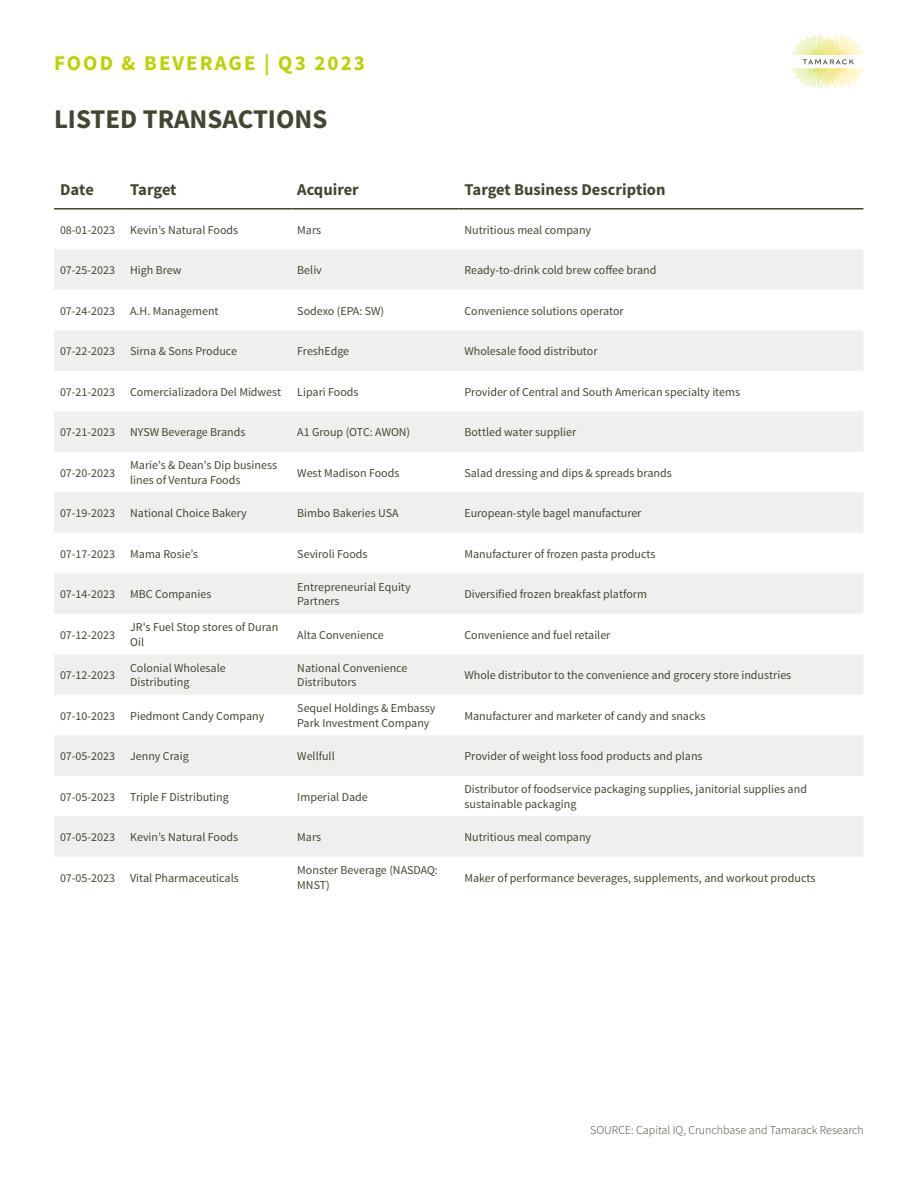
<style>
.page{position:relative;width:918px;height:1188px;background:#fff}
.page>*{position:absolute;margin:0;border:0;box-sizing:border-box;transform-origin:0 0}
.Head_1{font:700 27px "Source Sans Pro";color:#414831}
.t1{font:700 21px "Source Sans Pro";letter-spacing:.1em;color:#bad300}
.Body_Copy{font:700 16.5px "Source Sans Pro";color:#414831}
.Body_Copy-2{font:12px/14.4px "Source Sans Pro";color:#414831}
.Body_Copy-3{font:300 12px "Source Sans Pro";color:#414831}
</style>
<div class="page">
<svg style="left:792px;top:35px;width:72px;height:54px"></svg>
<svg style="left:54px;top:249px;width:809px;height:608px;fill:#eff0ed"></svg>
<hr style="left:54px;top:208px;width:70px;height:2px;background:#414831">
<hr style="left:124px;top:208px;width:167px;height:2px;background:#414831">
<hr style="left:291px;top:208px;width:167px;height:2px;background:#414831">
<hr style="left:458px;top:208px;width:405px;height:2px;background:#414831">
<p class="t1" style="left:54px;top:49px;width:313px">FOOD &amp; BEVERAGE | Q3 2023</p>
<p class="Head_1" style="left:54px;top:102px;width:275px">LISTED TRANSACTIONS</p>
<p class="Body_Copy" style="left:60px;top:179px;width:35px">Date</p>
<p class="Body_Copy" style="left:130px;top:179px;width:48px">Target</p>
<p class="Body_Copy" style="left:297px;top:179px;width:63px">Acquirer</p>
<p class="Body_Copy" style="left:464px;top:179px;width:203px">Target Business Description</p>
<p class="Body_Copy-2" style="left:60px;top:223px;width:57px">08-01-2023</p>
<p class="Body_Copy-2" style="left:130px;top:223px;width:110px">Kevin’s Natural Foods</p>
<p class="Body_Copy-2" style="left:297px;top:223px;width:25px">Mars</p>
<p class="Body_Copy-2" style="left:464px;top:223px;width:128px">Nutritious meal company</p>
<p class="Body_Copy-2" style="left:60px;top:263px;width:57px">07-25-2023</p>
<p class="Body_Copy-2" style="left:130px;top:263px;width:53px">High Brew</p>
<p class="Body_Copy-2" style="left:297px;top:263px;width:26px">Beliv</p>
<p class="Body_Copy-2" style="left:464px;top:263px;width:193px">Ready-to-drink cold brew coffee brand</p>
<p class="Body_Copy-2" style="left:60px;top:304px;width:57px">07-24-2023</p>
<p class="Body_Copy-2" style="left:130px;top:304px;width:90px">A.H. Management</p>
<p class="Body_Copy-2" style="left:297px;top:304px;width:88px">Sodexo (EPA: SW)</p>
<p class="Body_Copy-2" style="left:464px;top:304px;width:161px">Convenience solutions operator</p>
<p class="Body_Copy-2" style="left:60px;top:344px;width:57px">07-22-2023</p>
<p class="Body_Copy-2" style="left:130px;top:344px;width:108px">Sirna &amp; Sons Produce</p>
<p class="Body_Copy-2" style="left:297px;top:344px;width:53px">FreshEdge</p>
<p class="Body_Copy-2" style="left:464px;top:344px;width:135px">Wholesale food distributor</p>
<p class="Body_Copy-2" style="left:60px;top:385px;width:57px">07-21-2023</p>
<p class="Body_Copy-2" style="left:130px;top:385px;width:153px">Comercializadora Del Midwest</p>
<p class="Body_Copy-2" style="left:297px;top:385px;width:63px">Lipari Foods</p>
<p class="Body_Copy-2" style="left:464px;top:385px;width:277px">Provider of Central and South American specialty items</p>
<p class="Body_Copy-2" style="left:60px;top:425px;width:57px">07-21-2023</p>
<p class="Body_Copy-2" style="left:130px;top:425px;width:117px">NYSW Beverage Brands</p>
<p class="Body_Copy-2" style="left:297px;top:425px;width:114px">A1 Group (OTC: AWON)</p>
<p class="Body_Copy-2" style="left:464px;top:425px;width:113px">Bottled water supplier</p>
<p class="Body_Copy-2" style="left:60px;top:466px;width:57px">07-20-2023</p>
<p class="Body_Copy-2" style="left:130px;top:458px;width:148px">Marie's &amp; Dean's Dip business lines of Ventura Foods</p>
<p class="Body_Copy-2" style="left:297px;top:466px;width:104px">West Madison Foods</p>
<p class="Body_Copy-2" style="left:464px;top:466px;width:209px">Salad dressing and dips &amp; spreads brands</p>
<p class="Body_Copy-2" style="left:60px;top:506px;width:57px">07-19-2023</p>
<p class="Body_Copy-2" style="left:130px;top:506px;width:118px">National Choice Bakery</p>
<p class="Body_Copy-2" style="left:297px;top:506px;width:103px">Bimbo Bakeries USA</p>
<p class="Body_Copy-2" style="left:464px;top:506px;width:179px">European-style bagel manufacturer</p>
<p class="Body_Copy-2" style="left:60px;top:547px;width:57px">07-17-2023</p>
<p class="Body_Copy-2" style="left:130px;top:547px;width:69px">Mama Rosie’s</p>
<p class="Body_Copy-2" style="left:297px;top:547px;width:72px">Seviroli Foods</p>
<p class="Body_Copy-2" style="left:464px;top:547px;width:193px">Manufacturer of frozen pasta products</p>
<p class="Body_Copy-2" style="left:60px;top:587px;width:57px">07-14-2023</p>
<p class="Body_Copy-2" style="left:130px;top:587px;width:83px">MBC Companies</p>
<p class="Body_Copy-2" style="left:297px;top:580px;width:115px">Entrepreneurial Equity<br>Partners</p>
<p class="Body_Copy-2" style="left:464px;top:587px;width:184px">Diversified frozen breakfast platform</p>
<p class="Body_Copy-2" style="left:60px;top:628px;width:57px">07-12-2023</p>
<p class="Body_Copy-2" style="left:130px;top:620px;width:150px">JR's Fuel Stop stores of Duran<br>Oil</p>
<p class="Body_Copy-2" style="left:297px;top:628px;width:88px">Alta Convenience</p>
<p class="Body_Copy-2" style="left:464px;top:628px;width:148px">Convenience and fuel retailer</p>
<p class="Body_Copy-2" style="left:60px;top:668px;width:57px">07-12-2023</p>
<p class="Body_Copy-2" style="left:130px;top:661px;width:97px">Colonial Wholesale<br>Distributing</p>
<p class="Body_Copy-2" style="left:297px;top:661px;width:112px">National Convenience<br>Distributors</p>
<p class="Body_Copy-2" style="left:464px;top:668px;width:328px">Whole distributor to the convenience and grocery store industries</p>
<p class="Body_Copy-2" style="left:60px;top:709px;width:57px">07-10-2023</p>
<p class="Body_Copy-2" style="left:130px;top:709px;width:136px">Piedmont Candy Company</p>
<p class="Body_Copy-2" style="left:297px;top:701px;width:140px">Sequel Holdings &amp; Embassy<br>Park Investment Company</p>
<p class="Body_Copy-2" style="left:464px;top:709px;width:243px">Manufacturer and marketer of candy and snacks</p>
<p class="Body_Copy-2" style="left:60px;top:749px;width:57px">07-05-2023</p>
<p class="Body_Copy-2" style="left:130px;top:749px;width:60px">Jenny Craig</p>
<p class="Body_Copy-2" style="left:297px;top:749px;width:39px">Wellfull</p>
<p class="Body_Copy-2" style="left:464px;top:749px;width:240px">Provider of weight loss food products and plans</p>
<p class="Body_Copy-2" style="left:60px;top:790px;width:57px">07-05-2023</p>
<p class="Body_Copy-2" style="left:130px;top:790px;width:100px">Triple F Distributing</p>
<p class="Body_Copy-2" style="left:297px;top:790px;width:72px">Imperial Dade</p>
<p class="Body_Copy-2" style="left:464px;top:782px;width:344px">Distributor of foodservice packaging supplies, janitorial supplies and sustainable packaging</p>
<p class="Body_Copy-2" style="left:60px;top:830px;width:57px">07-05-2023</p>
<p class="Body_Copy-2" style="left:130px;top:830px;width:110px">Kevin’s Natural Foods</p>
<p class="Body_Copy-2" style="left:297px;top:830px;width:25px">Mars</p>
<p class="Body_Copy-2" style="left:464px;top:830px;width:128px">Nutritious meal company</p>
<p class="Body_Copy-2" style="left:60px;top:871px;width:57px">07-05-2023</p>
<p class="Body_Copy-2" style="left:130px;top:871px;width:110px">Vital Pharmaceuticals</p>
<p class="Body_Copy-2" style="left:297px;top:863px;width:142px">Monster Beverage (NASDAQ:<br>MNST)</p>
<p class="Body_Copy-2" style="left:464px;top:871px;width:353px">Maker of performance beverages, supplements, and workout products</p>
<p class="Body_Copy-3" style="left:590px;top:1123px;width:275px">SOURCE: Capital IQ, Crunchbase and Tamarack Research</p>
</div>
